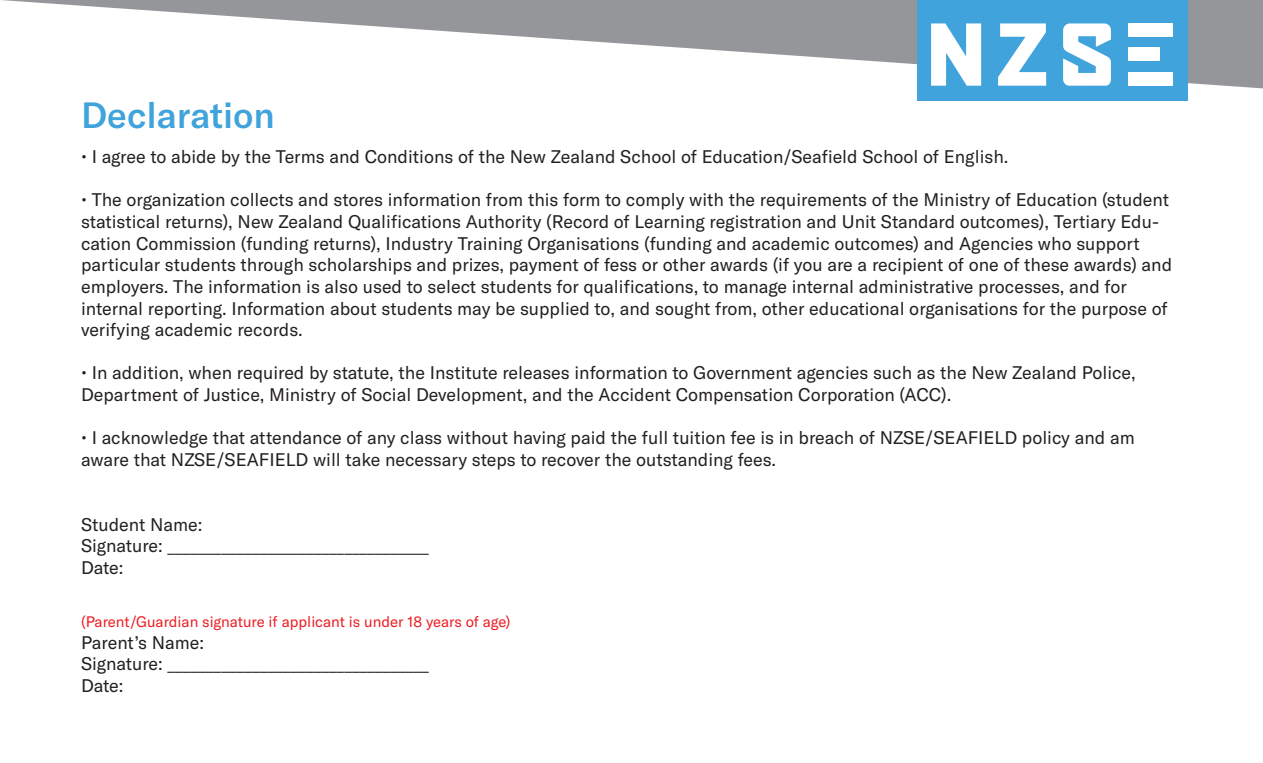
<style>
.page{position:relative;width:1263px;height:763px;background:#fff}
.page>*{position:absolute;margin:0;border:0;box-sizing:border-box;transform-origin:0 0}
.t1{font:500 36px "GT America";color:#40a3db}
.t2{font:18px/21.6px "GT America";color:#231f20}
.t3{font:15px "GT America";color:#ee1d23}
</style>
<div class="page">
<svg style="left:1px;top:0;width:1262px;height:88px"></svg>
<div style="left:917px;top:0;width:270px;height:101px;background:#40a3db"></div>
<svg style="left:1063px;top:23px;width:48px;height:63px"></svg>
<svg style="left:931px;top:23px;width:50px;height:63px"></svg>
<svg style="left:998px;top:23px;width:48px;height:63px"></svg>
<div style="left:1128px;top:23px;width:44px;height:14px;background:#fff"></div>
<div style="left:1128px;top:72px;width:44px;height:14px;background:#fff"></div>
<div style="left:1128px;top:48px;width:32px;height:13px;background:#fff"></div>
<h1 class="t1" style="left:81px;top:94px;width:195px">Declaration</h1>
<p class="t2" style="left:81px;top:146px;width:929px">• I agree to abide by the Terms and Conditions of the New Zealand School of Education/Seafield School of English.</p>
<p class="t2" style="left:81px;top:189px;width:1092px">• The organization collects and stores information from this form to comply with the requirements of the Ministry of Education (student statistical returns), New Zealand Qualifications Authority (Record of Learning registration and Unit Standard outcomes), Tertiary Edu&shy;cation Commission (funding returns), Industry Training Organisations (funding and academic outcomes) and Agencies who support particular students through scholarships and prizes, payment of fess or other awards (if you are a recipient of one of these awards) and employers. The information is also used to select students for qualifications, to manage internal administrative processes, and for internal reporting. Information about students may be supplied to, and sought from, other educational organisations for the purpose of verifying academic records.</p>
<p class="t2" style="left:81px;top:362px;width:1056px">• In addition, when required by statute, the Institute releases information to Government agencies such as the New Zealand Police,<br>Department of Justice, Ministry of Social Development, and the Accident Compensation Corporation (ACC).</p>
<p class="t2" style="left:81px;top:427px;width:1055px">• I acknowledge that attendance of any class without having paid the full tuition fee is in breach of NZSE/SEAFIELD policy and am aware that NZSE/SEAFIELD will take necessary steps to recover the outstanding fees.</p>
<p class="t2" style="left:81px;top:513px;width:349px">Student Name:<br>Signature: __________________________________<br>Date:</p>
<p class="t3" style="left:81px;top:612px;width:431px">(Parent/Guardian signature if applicant is under 18 years of age)</p>
<p class="t2" style="left:81px;top:631px;width:349px">Parent’s Name:<br>Signature: __________________________________<br>Date:</p>
</div>
